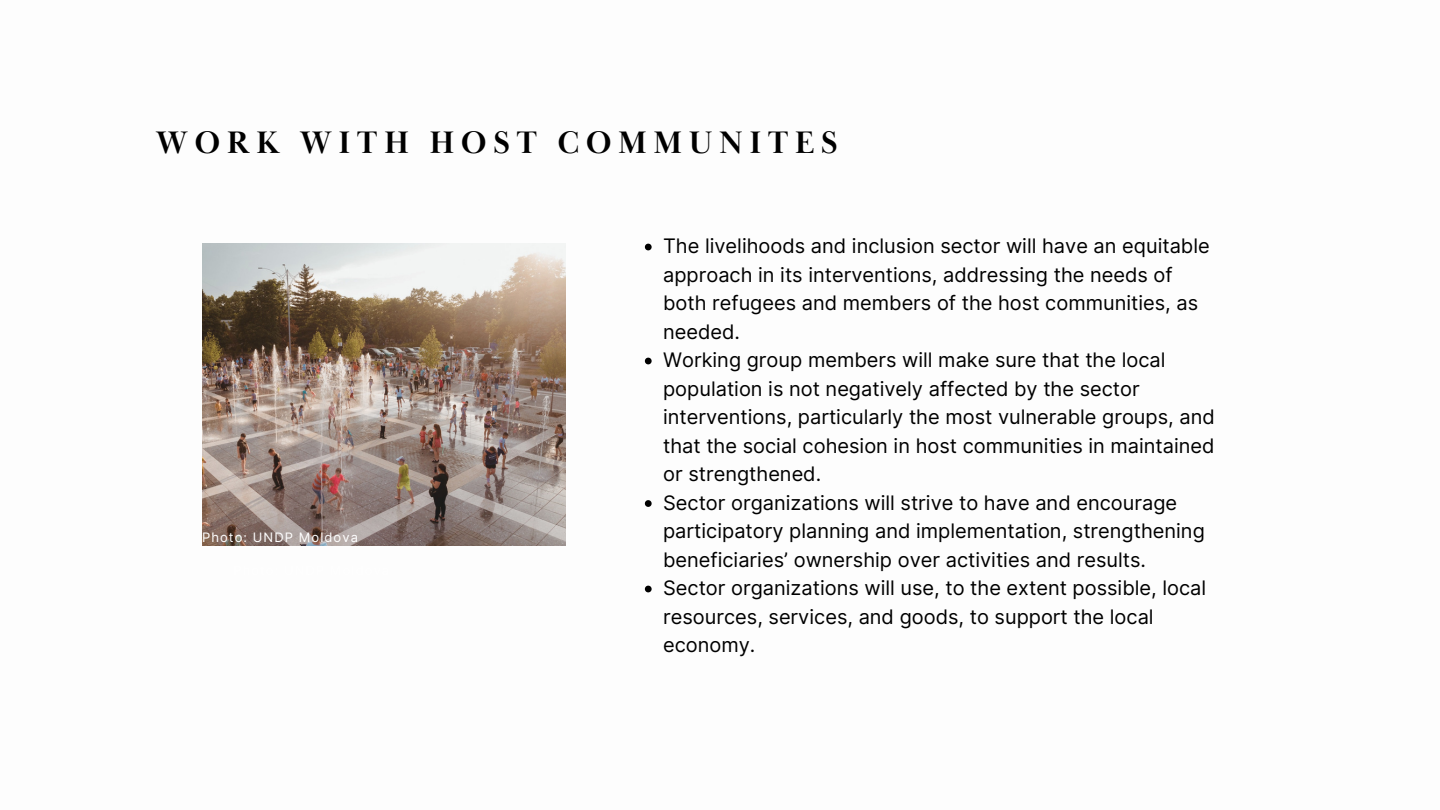
<style>
.page{position:relative;width:1440px;height:810px;background:#fff}
.page>*{position:absolute;margin:0;border:0;box-sizing:border-box;transform-origin:0 0}
.t1{font:700 32px "Baskerville Display PT";letter-spacing:.2em;color:#000}
.t2{font:20px/28.5px "Inter";color:#000}
.t3{font:13px "Inter";letter-spacing:.08em;color:#fff}
</style>
<div class="page">
<img style="left:202px;top:243px;width:364px;height:302px">
<svg style="left:645px;top:244px;width:7px;height:6px"></svg>
<svg style="left:645px;top:358px;width:7px;height:6px"></svg>
<svg style="left:645px;top:500px;width:7px;height:7px"></svg>
<svg style="left:645px;top:586px;width:7px;height:6px"></svg>
<h1 class="t1" style="left:156px;top:123px;width:683px">WORK WITH HOST COMMUNITES</h1>
<p class="t3" style="left:202px;top:530px;width:157px">Photo: UNDP Moldova</p>
<p class="t2" style="left:663px;top:232px;width:553px">The livelihoods and inclusion sector will have an equitable approach in its interventions, addressing the needs of both refugees and members of the host communities, as needed.<br>Working group members will make sure that the local population is not negatively affected by the sector interventions, particularly the most vulnerable groups, and that the social cohesion in host communities in maintained or strengthened.<br>Sector organizations will strive to have and encourage participatory planning and implementation, strengthening beneficiaries’ ownership over activities and results.<br>Sector organizations will use, to the extent possible, local resources, services, and goods, to support the local economy.</p>
</div>
